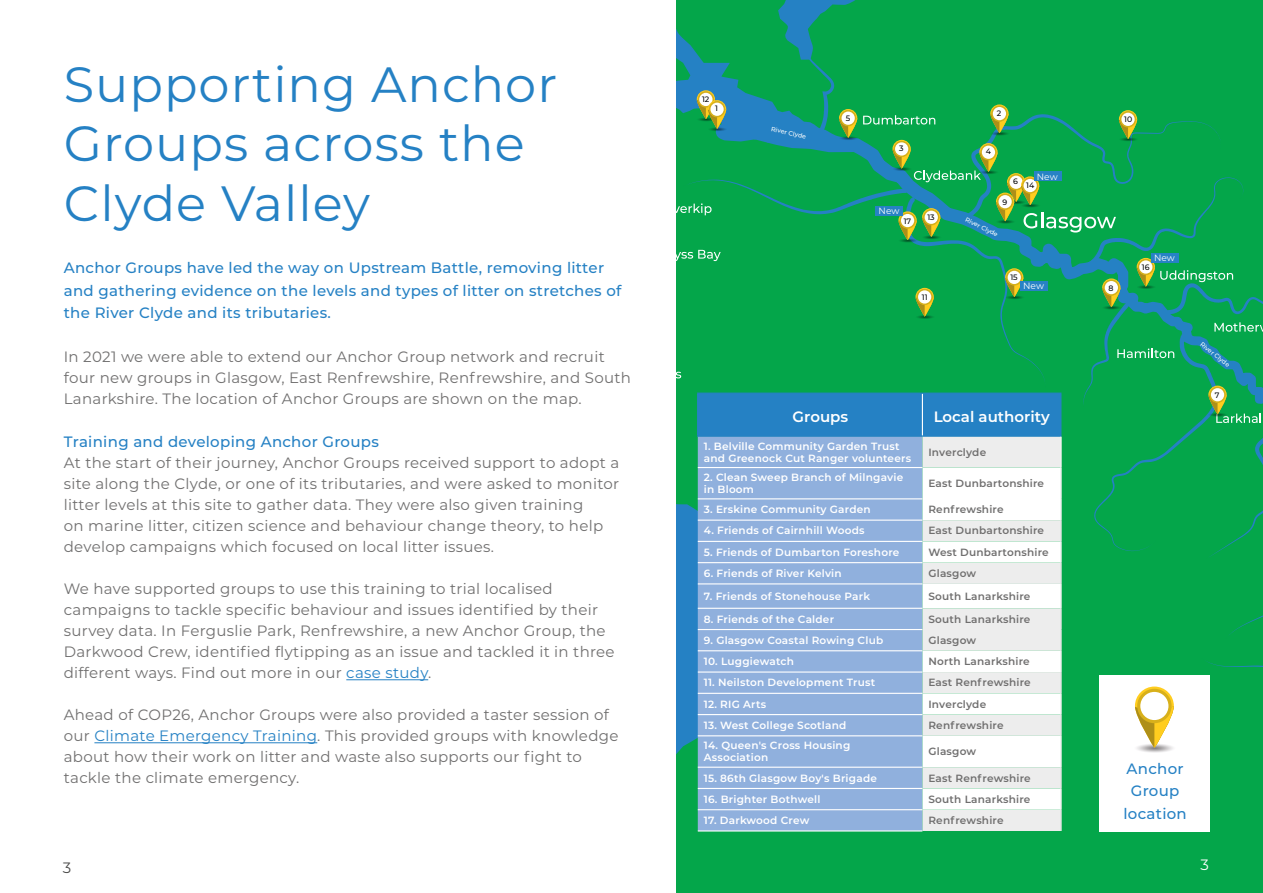
<style>
.page{position:relative;width:1263px;height:893px;background:#fff}
.page>*{position:absolute;margin:0;border:0;box-sizing:border-box;transform-origin:0 0}
.t1{font:49.5px/59.4px "Montserrat";letter-spacing:.02em;color:#2581c4}
.t2{font:15px/21px "Montserrat";letter-spacing:.02em;color:#706f6f}
.t3{font:500 15px/22.5px "Montserrat";letter-spacing:.02em;color:#2581c4}
.t4{font:600 15px "Montserrat";color:#fff}
.t5{font:15px "Montserrat";color:#4a4a49}
.t6{font:15px "Montserrat";color:#fff}
.t7{font:600 10.5px/12px "Montserrat";letter-spacing:.02em;color:#fff}
.t8{font:600 10.5px "Montserrat";letter-spacing:.02em;color:#706f6f}
.t9{font:9.15px "Montserrat";letter-spacing:-.005em;color:#fff}
.t10{font:500 7.8px "Montserrat";color:#020203}
.t11{font:500 6.3px "Montserrat";color:#fff}
.s1{color:#2581c4}
</style>
<div class="page">
<div style="left:677px;top:759px;width:586px;height:134px;background:#04a64a"></div>
<div style="left:1099px;top:675px;width:110px;height:156px;background:#fff"></div>
<hr style="left:346px;top:679px;width:82px;height:1px;background:#2581c4">
<hr style="left:94px;top:742px;width:223px;height:1px;background:#2581c4">
<svg style="left:677px;top:0;width:586px;height:753px;background:#14a45e"></svg>
<div style="left:698px;top:437px;width:224px;height:393px;background:#90b0dd"></div>
<div style="left:922px;top:437px;width:138px;height:394px;background:#ededed"></div>
<svg style="left:922px;top:467px;width:138px;height:343px"></svg>
<hr style="left:922px;top:394px;width:1px;height:42px;background:#fff">
<hr style="left:697px;top:393px;width:225px;height:1px;background:#2581c4">
<hr style="left:922px;top:393px;width:139px;height:1px;background:#2581c4">
<hr style="left:697px;top:436px;width:225px;height:1px;background:#2581c4">
<hr style="left:922px;top:436px;width:140px;height:1px;background:#2581c4">
<hr style="left:697px;top:394px;width:1px;height:42px;background:#2581c4">
<hr style="left:1060px;top:394px;width:1px;height:42px;background:#2581c4">
<hr style="left:698px;top:467px;width:224px;height:1px;background:#fff">
<hr style="left:698px;top:498px;width:224px;height:1px;background:#fff">
<hr style="left:698px;top:520px;width:224px;height:1px;background:#fff">
<hr style="left:698px;top:541px;width:224px;height:1px;background:#fff">
<hr style="left:698px;top:562px;width:224px;height:1px;background:#fff">
<hr style="left:698px;top:583px;width:224px;height:1px;background:#fff">
<hr style="left:698px;top:608px;width:224px;height:1px;background:#fff">
<hr style="left:698px;top:629px;width:224px;height:1px;background:#fff">
<hr style="left:698px;top:650px;width:224px;height:1px;background:#fff">
<hr style="left:698px;top:671px;width:224px;height:2px;background:#fff">
<hr style="left:698px;top:693px;width:224px;height:1px;background:#fff">
<hr style="left:698px;top:714px;width:224px;height:1px;background:#fff">
<hr style="left:698px;top:735px;width:224px;height:1px;background:#fff">
<hr style="left:698px;top:767px;width:224px;height:1px;background:#fff">
<hr style="left:698px;top:788px;width:224px;height:1px;background:#fff">
<hr style="left:698px;top:809px;width:224px;height:1px;background:#fff">
<hr style="left:698px;top:830px;width:224px;height:1px;background:#fff">
<hr style="left:1060px;top:437px;width:2px;height:30px;background:#f2f2f2">
<hr style="left:1060px;top:467px;width:2px;height:32px;background:#f2f2f2">
<hr style="left:1060px;top:499px;width:2px;height:21px;background:#f2f2f2">
<hr style="left:1060px;top:541px;width:2px;height:22px;background:#f2f2f2">
<hr style="left:1060px;top:584px;width:2px;height:24px;background:#f2f2f2">
<hr style="left:1060px;top:651px;width:2px;height:21px;background:#f2f2f2">
<hr style="left:1060px;top:693px;width:2px;height:22px;background:#f2f2f2">
<hr style="left:1060px;top:736px;width:2px;height:31px;background:#f2f2f2">
<hr style="left:1060px;top:788px;width:2px;height:22px;background:#f2f2f2">
<hr style="left:1060px;top:520px;width:2px;height:21px;background:#e5e5e5">
<hr style="left:1060px;top:563px;width:2px;height:21px;background:#e5e5e5">
<hr style="left:1060px;top:608px;width:2px;height:21px;background:#e5e5e5">
<hr style="left:1060px;top:629px;width:2px;height:22px;background:#e5e5e5">
<hr style="left:1060px;top:672px;width:2px;height:21px;background:#e5e5e5">
<hr style="left:1060px;top:715px;width:2px;height:21px;background:#e5e5e5">
<hr style="left:1060px;top:767px;width:2px;height:21px;background:#e5e5e5">
<hr style="left:1060px;top:810px;width:2px;height:21px;background:#e5e5e5">
<h1 class="t1" style="left:64px;top:53px;width:495px">Supporting Anchor<br>Groups across the<br>Clyde Valley</h1>
<p class="t3" style="left:64px;top:256px;width:559px">Anchor Groups have led the way on Upstream Battle, removing litter and gathering evidence on the levels and types of litter on stretches of the River Clyde and its tributaries.</p>
<p class="t2" style="left:64px;top:345px;width:569px">In 2021 we were able to extend our Anchor Group network and recruit four new groups in Glasgow, East Renfrewshire, Renfrewshire, and South<br>Lanarkshire. The location of Anchor Groups are shown on the map.</p>
<p class="t3" style="left:64px;top:430px;width:317px">Training and developing Anchor Groups</p>
<p class="t2" style="left:64px;top:452px;width:557px">At the start of their journey, Anchor Groups received support to adopt a site along the Clyde, or one of its tributaries, and were asked to monitor litter levels at this site to gather data. They were also given training<br>on marine litter, citizen science and behaviour change theory, to help develop campaigns which focused on local litter issues.</p>
<p class="t2" style="left:64px;top:578px;width:552px">We have supported groups to use this training to trial localised campaigns to tackle specific behaviour and issues identified by their survey data. In Ferguslie Park, Renfrewshire, a new Anchor Group, the Darkwood Crew, identified flytipping as an issue and tackled it in three different ways. Find out more in our <span class="s1">case study</span>.</p>
<p class="t2" style="left:64px;top:704px;width:556px">Ahead of COP26, Anchor Groups were also provided a taster session of our <span class="s1">Climate Emergency Training</span>. This provided groups with knowledge about how their work on litter and waste also supports our fight to tackle the climate emergency.</p>
<p class="t5" style="left:63px;top:857px;width:10px">3</p>
<p class="t10" style="left:702px;top:93px;width:9px">12</p>
<p class="t10" style="left:715px;top:103px;width:4px">1</p>
<p class="t11" style="left:772px;top:125px;width:37px;rotate:12deg">River Clyde</p>
<p class="t10" style="left:846px;top:112px;width:6px">5</p>
<p class="t10" style="left:899px;top:143px;width:6px">3</p>
<p class="t9" style="left:879px;top:204px;width:22px">New</p>
<p class="t10" style="left:904px;top:215px;width:9px">17</p>
<p class="t10" style="left:927px;top:212px;width:9px">13</p>
<p class="t10" style="left:922px;top:292px;width:7px">11</p>
<p class="t10" style="left:997px;top:108px;width:6px">2</p>
<p class="t10" style="left:986px;top:146px;width:7px">4</p>
<p class="t10" style="left:1013px;top:176px;width:6px">6</p>
<p class="t10" style="left:1003px;top:196px;width:6px">9</p>
<p class="t11" style="left:967px;top:215px;width:37px;rotate:25deg">River Clyde</p>
<p class="t9" style="left:1037px;top:170px;width:22px">New</p>
<p class="t10" style="left:1026px;top:179px;width:10px">14</p>
<p class="t10" style="left:1010px;top:272px;width:9px">15</p>
<p class="t9" style="left:1023px;top:280px;width:22px">New</p>
<p class="t4" style="left:793px;top:406px;width:57px">Groups</p>
<p class="t4" style="left:934px;top:406px;width:118px">Local authority</p>
<p class="t7" style="left:704px;top:439px;width:209px">1. Belville Community Garden Trust and Greenock Cut Ranger volunteers</p>
<p class="t8" style="left:928px;top:444px;width:59px">Inverclyde</p>
<p class="t7" style="left:704px;top:471px;width:201px">2. Clean Sweep Branch of Milngavie in Bloom</p>
<p class="t8" style="left:928px;top:476px;width:117px">East Dunbartonshire</p>
<p class="t7" style="left:704px;top:503px;width:168px">3. Erskine Community Garden</p>
<p class="t8" style="left:928px;top:502px;width:77px">Renfrewshire</p>
<p class="t7" style="left:704px;top:524px;width:162px">4. Friends of Cairnhill Woods</p>
<p class="t8" style="left:928px;top:523px;width:117px">East Dunbartonshire</p>
<p class="t7" style="left:704px;top:545px;width:197px">5. Friends of Dumbarton Foreshore</p>
<p class="t8" style="left:928px;top:544px;width:122px">West Dunbartonshire</p>
<p class="t7" style="left:704px;top:567px;width:139px">6. Friends of River Kelvin</p>
<p class="t8" style="left:928px;top:566px;width:49px">Glasgow</p>
<p class="t7" style="left:704px;top:590px;width:168px">7. Friends of Stonehouse Park</p>
<p class="t8" style="left:928px;top:589px;width:104px">South Lanarkshire</p>
<p class="t7" style="left:704px;top:612px;width:132px">8. Friends of the Calder</p>
<p class="t8" style="left:928px;top:611px;width:104px">South Lanarkshire</p>
<p class="t7" style="left:704px;top:634px;width:181px">9. Glasgow Coastal Rowing Club</p>
<p class="t8" style="left:928px;top:633px;width:49px">Glasgow</p>
<p class="t7" style="left:704px;top:655px;width:92px">10. Luggiewatch</p>
<p class="t8" style="left:928px;top:654px;width:103px">North Lanarkshire</p>
<p class="t7" style="left:704px;top:676px;width:173px">11. Neilston Development Trust</p>
<p class="t8" style="left:928px;top:675px;width:104px">East Renfrewshire</p>
<p class="t7" style="left:704px;top:697px;width:64px">12. RIG Arts</p>
<p class="t8" style="left:928px;top:696px;width:59px">Inverclyde</p>
<p class="t7" style="left:704px;top:719px;width:144px">13. West College Scotland</p>
<p class="t8" style="left:928px;top:718px;width:77px">Renfrewshire</p>
<p class="t7" style="left:704px;top:739px;width:148px">14. Queen's Cross Housing<br>Association</p>
<p class="t8" style="left:928px;top:744px;width:49px">Glasgow</p>
<p class="t7" style="left:704px;top:771px;width:175px">15. 86th Glasgow Boy's Brigade</p>
<p class="t8" style="left:928px;top:770px;width:104px">East Renfrewshire</p>
<p class="t7" style="left:704px;top:793px;width:118px">16. Brighter Bothwell</p>
<p class="t8" style="left:928px;top:792px;width:104px">South Lanarkshire</p>
<p class="t7" style="left:704px;top:814px;width:107px">17. Darkwood Crew</p>
<p class="t8" style="left:928px;top:813px;width:77px">Renfrewshire</p>
<p class="t10" style="left:1124px;top:114px;width:10px">10</p>
<p class="t10" style="left:1108px;top:282px;width:7px">8</p>
<p class="t9" style="left:1154px;top:251px;width:22px">New</p>
<p class="t10" style="left:1142px;top:262px;width:9px">16</p>
<p class="t11" style="left:1204px;top:340px;width:37px;rotate:38deg">River Clyde</p>
<p class="t10" style="left:1215px;top:390px;width:6px">7</p>
<p class="t3" style="left:1123px;top:756px;width:65px;text-align:center">Anchor<br>Group location</p>
<p class="t6" style="left:1200px;top:854px;width:10px">3</p>
</div>
